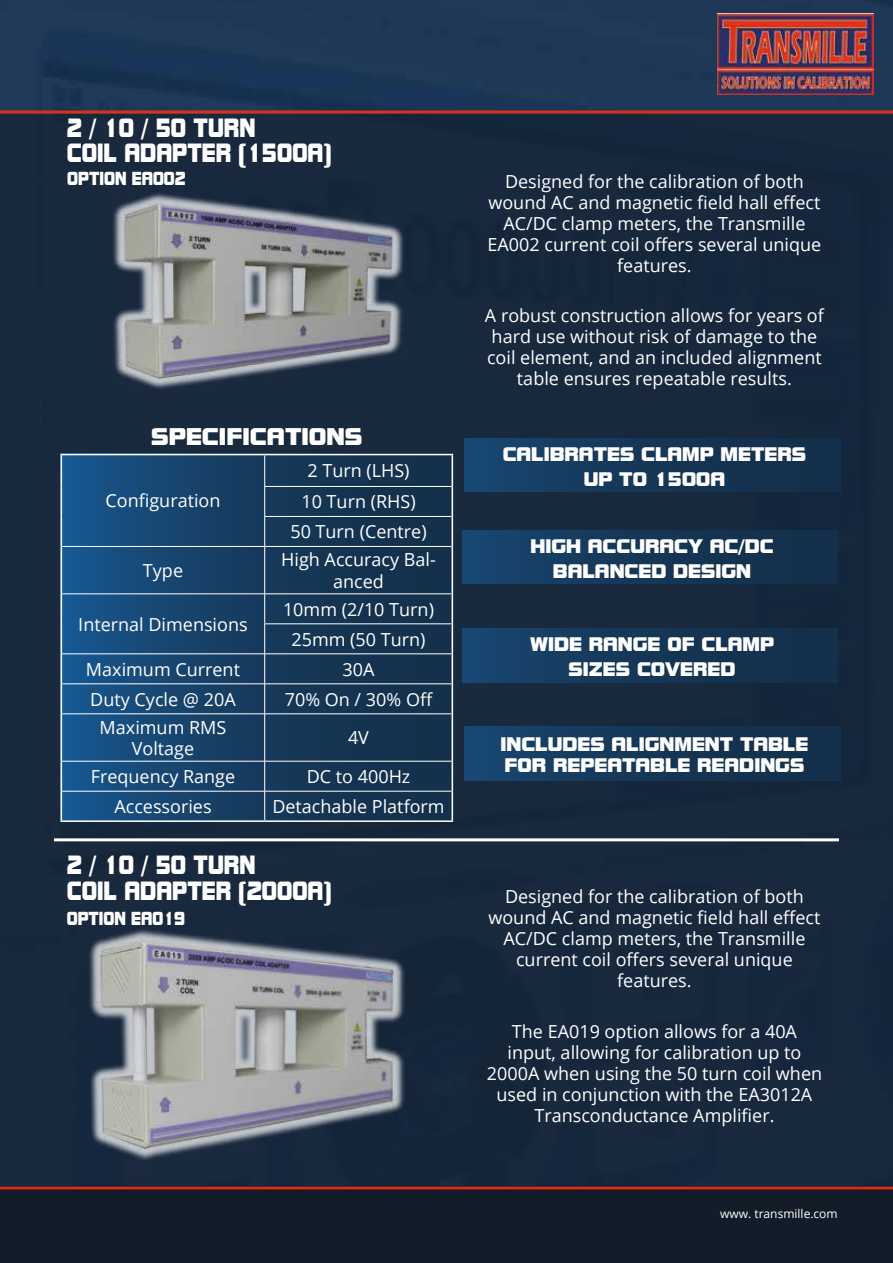
<style>
.page{position:relative;width:893px;height:1263px;background:#fff}
.page>*{position:absolute;margin:0;border:0;box-sizing:border-box;transform-origin:0 0}
.t1{font:26.25px/25.2px "Bolster";color:#fff;scale:.8 1}
.t2{font:24px "Bolster";color:#fff}
.t3{font:19.5px/25.2px "Bolster";color:#fff;text-align:center}
.t4{font:18.75px "Bolster";color:#fff;scale:.8 1}
.t5{font:18px/21px "Open Sans";color:#fff;text-align:center}
.t6{font:12px "Open Sans";color:#fff}
</style>
<div class="page">
<div style="left:0;top:0;width:893px;height:111px;background:#1f3857"></div>
<div style="left:0;top:1189px;width:893px;height:74px;background:#131d29"></div>
<hr style="left:0;top:1186px;width:893px;height:3px;background:#df3013">
<hr style="left:0;top:111px;width:893px;height:3px;background:#df3013">
<img style="left:717px;top:14px;width:157px;height:81px">
<div style="left:0;top:114px;width:893px;height:1072px;background:#18283d"></div>
<img style="left:113px;top:193px;width:290px;height:196px">
<svg style="left:62px;top:455px;width:390px;height:365px"></svg>
<hr style="left:264px;top:455px;width:1px;height:31px;background:#fff">
<hr style="left:264px;top:486px;width:188px;height:1px;background:#fff">
<hr style="left:264px;top:516px;width:188px;height:1px;background:#fff">
<svg style="left:264px;top:487px;width:1px;height:59px"></svg>
<hr style="left:62px;top:546px;width:203px;height:1px;background:#fff">
<hr style="left:265px;top:546px;width:187px;height:1px;background:#fff">
<hr style="left:264px;top:547px;width:1px;height:47px;background:#fff">
<hr style="left:62px;top:594px;width:203px;height:1px;background:#fff">
<hr style="left:265px;top:594px;width:187px;height:1px;background:#fff">
<hr style="left:264px;top:594px;width:1px;height:30px;background:#fff">
<hr style="left:264px;top:623px;width:188px;height:1px;background:#fff">
<hr style="left:264px;top:624px;width:1px;height:30px;background:#fff">
<hr style="left:62px;top:653px;width:203px;height:1px;background:#fff">
<hr style="left:265px;top:653px;width:187px;height:1px;background:#fff">
<hr style="left:264px;top:654px;width:1px;height:30px;background:#fff">
<hr style="left:62px;top:683px;width:203px;height:1px;background:#fff">
<hr style="left:265px;top:683px;width:187px;height:1px;background:#fff">
<hr style="left:264px;top:684px;width:1px;height:30px;background:#fff">
<hr style="left:62px;top:713px;width:203px;height:1px;background:#fff">
<hr style="left:265px;top:713px;width:187px;height:1px;background:#fff">
<hr style="left:264px;top:714px;width:1px;height:47px;background:#fff">
<hr style="left:62px;top:761px;width:203px;height:1px;background:#fff">
<hr style="left:265px;top:761px;width:187px;height:1px;background:#fff">
<hr style="left:264px;top:761px;width:1px;height:30px;background:#fff">
<hr style="left:62px;top:791px;width:203px;height:1px;background:#fff">
<hr style="left:265px;top:791px;width:187px;height:1px;background:#fff">
<svg style="left:264px;top:791px;width:1px;height:29px"></svg>
<hr style="left:61px;top:454px;width:204px;height:1px;background:#fff">
<hr style="left:61px;top:455px;width:1px;height:31px;background:#fff">
<hr style="left:265px;top:454px;width:188px;height:1px;background:#fff">
<hr style="left:452px;top:455px;width:1px;height:31px;background:#fff">
<hr style="left:61px;top:486px;width:1px;height:30px;background:#fff">
<hr style="left:452px;top:486px;width:1px;height:30px;background:#fff">
<hr style="left:61px;top:516px;width:1px;height:30px;background:#fff">
<hr style="left:452px;top:516px;width:1px;height:30px;background:#fff">
<hr style="left:61px;top:546px;width:1px;height:48px;background:#fff">
<hr style="left:452px;top:546px;width:1px;height:48px;background:#fff">
<hr style="left:61px;top:594px;width:1px;height:30px;background:#fff">
<hr style="left:452px;top:594px;width:1px;height:30px;background:#fff">
<hr style="left:61px;top:624px;width:1px;height:30px;background:#fff">
<hr style="left:452px;top:624px;width:1px;height:30px;background:#fff">
<hr style="left:61px;top:654px;width:1px;height:30px;background:#fff">
<hr style="left:452px;top:654px;width:1px;height:30px;background:#fff">
<hr style="left:61px;top:684px;width:1px;height:30px;background:#fff">
<hr style="left:452px;top:684px;width:1px;height:30px;background:#fff">
<hr style="left:61px;top:714px;width:1px;height:47px;background:#fff">
<hr style="left:452px;top:714px;width:1px;height:47px;background:#fff">
<hr style="left:61px;top:761px;width:1px;height:30px;background:#fff">
<hr style="left:452px;top:761px;width:1px;height:30px;background:#fff">
<svg style="left:61px;top:791px;width:1px;height:29px"></svg>
<svg style="left:452px;top:791px;width:1px;height:29px"></svg>
<hr style="left:61px;top:820px;width:204px;height:2px;background:#fff">
<hr style="left:265px;top:820px;width:188px;height:2px;background:#fff">
<hr style="left:54px;top:838px;width:785px;height:3px;background:#fff">
<img style="left:89px;top:929px;width:315px;height:232px">
<div style="left:465px;top:438px;width:375px;height:54px;background:linear-gradient(to right,#17446e,#132c45)"></div>
<div style="left:462px;top:530px;width:376px;height:54px;background:linear-gradient(to right,#17446e,#132c45)"></div>
<div style="left:462px;top:628px;width:376px;height:54px;background:linear-gradient(to right,#17446e,#132c45)"></div>
<div style="left:465px;top:726px;width:375px;height:54px;background:linear-gradient(to right,#17446e,#132c45)"></div>
<h1 class="t1" style="left:67px;top:116px;width:332px">2 / 10 / 50 TURN<br>COIL ADAPTER (1500A)</h1>
<p class="t4" style="left:67px;top:168px;width:149px">OPTION EA002</p>
<h2 class="t2" style="left:151px;top:424px;width:213px">SPECIFICATIONS</h2>
<p class="t5" style="left:106px;top:490px;width:117px">Configuration</p>
<p class="t5" style="left:290px;top:455px;width:138px;line-height:30.5px">2 Turn (LHS)<br>10 Turn (RHS)<br>50 Turn (Centre)</p>
<p class="t5" style="left:143px;top:559px;width:42px">Type</p>
<p class="t5" style="left:281px;top:548px;width:156px;line-height:21.6px">High Accuracy Bal&shy;anced</p>
<p class="t5" style="left:78px;top:613px;width:171px">Internal Dimensions</p>
<p class="t5" style="left:283px;top:594px;width:152px;line-height:30px">10mm (2/10 Turn)<br>25mm (50 Turn)</p>
<p class="t5" style="left:86px;top:658px;width:156px">Maximum Current</p>
<p class="t5" style="left:342px;top:658px;width:33px">30A</p>
<p class="t5" style="left:90px;top:688px;width:147px">Duty Cycle @ 20A</p>
<p class="t5" style="left:285px;top:688px;width:150px">70% On / 30% Off</p>
<p class="t5" style="left:100px;top:716px;width:128px;line-height:21.6px">Maximum RMS<br>Voltage</p>
<p class="t5" style="left:348px;top:727px;width:23px">4V</p>
<p class="t5" style="left:91px;top:765px;width:146px">Frequency Range</p>
<p class="t5" style="left:307px;top:765px;width:105px">DC to 400Hz</p>
<p class="t5" style="left:114px;top:795px;width:99px">Accessories</p>
<p class="t5" style="left:272px;top:795px;width:174px">Detachable Platform</p>
<h1 class="t1" style="left:67px;top:853px;width:332px">2 / 10 / 50 TURN<br>COIL ADAPTER (2000A)</h1>
<p class="t4" style="left:67px;top:908px;width:149px">OPTION EA019</p>
<p class="t5" style="left:488px;top:170px;width:335px">Designed for the calibration of both wound AC and magnetic field hall effect<br>AC/DC clamp meters, the Transmille<br>EA002 current coil offers several unique features.</p>
<p class="t5" style="left:485px;top:305px;width:340px">A robust construction allows for years of hard use without risk of damage to the coil element, and an included alignment table ensures repeatable results.</p>
<p class="t3" style="left:503px;top:442px;width:305px">CALIBRATES CLAMP METERS<br>UP TO 1500A</p>
<p class="t3" style="left:530px;top:534px;width:245px">HIGH ACCURACY AC/DC<br>BALANCED DESIGN</p>
<p class="t3" style="left:530px;top:632px;width:246px">WIDE RANGE OF CLAMP<br>SIZES COVERED</p>
<p class="t3" style="left:500px;top:734px;width:309px;line-height:21px;text-align:left">INCLUDES ALIGNMENT TABLE<br>FOR REPEATABLE READINGS</p>
<p class="t5" style="left:488px;top:886px;width:334px">Designed for the calibration of both wound AC and magnetic field hall effect<br>AC/DC clamp meters, the Transmille current coil offers several unique features.</p>
<p class="t5" style="left:487px;top:1020px;width:337px">The EA019 option allows for a 40A input, allowing for calibration up to 2000A when using the 50 turn coil when used in conjunction with the EA3012A Transconductance Amplifier.</p>
<p class="t6" style="left:720px;top:1205px;width:119px">www. transmille.com</p>
</div>
